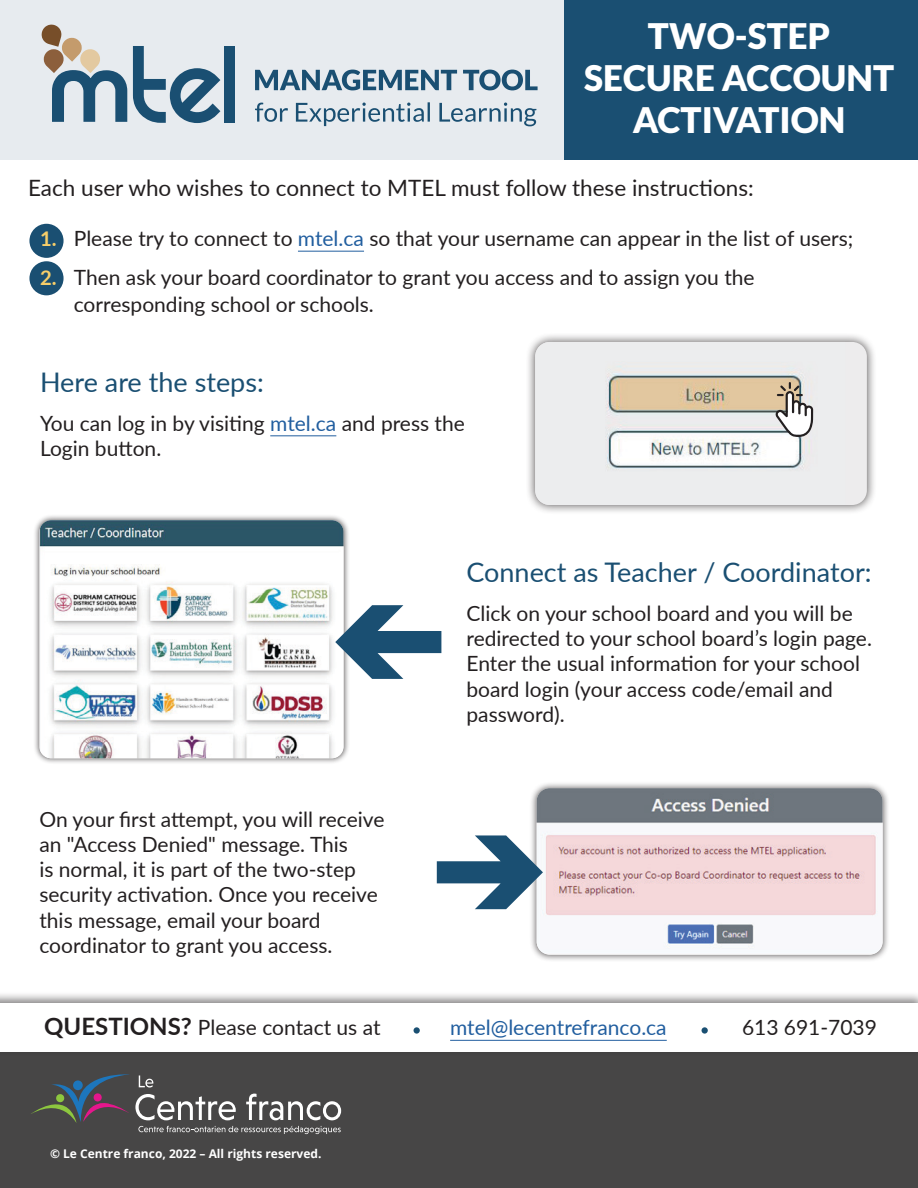
<style>
.page{position:relative;width:918px;height:1188px;background:#fff}
.page>*{position:absolute;margin:0;border:0;box-sizing:border-box;transform-origin:0 0}
.En_tete{font:900 35.25px/42.2px "Lato";color:#fff;text-align:center}
.t1{font:27px "Lato";color:#1a4f72}
.t2{font:22.5px "Lato";color:#231f20}
.t3{font:21px/25.2px "Lato";color:#231f20}
.t4{font:21px "Lato";color:#215e9f}
.t5{font:700 12px "Open Sans";color:#fff}
.s1{font-weight:700;font-size:20.25px;color:#f7ce69}
.s2{color:#215e9f}
.s3{font-weight:700;font-size:24px}
</style>
<div class="page">
<div style="left:0;top:1056px;width:918px;height:132px;background:#474646"></div>
<svg style="left:30px;top:1071px;width:311px;height:63px;background:#595a5b"></svg>
<div style="left:0;top:991px;width:918px;height:65px;background:#231f20;opacity:.54"></div>
<div style="left:0;top:1003px;width:918px;height:49px;background:#fff"></div>
<hr style="left:450px;top:1040px;width:217px;height:1px;background:#215e9f">
<div style="left:29px;top:261px;width:35px;height:34px;background:#1a4f72;border-radius:50%"></div>
<div style="left:29px;top:224px;width:35px;height:34px;background:#1a4f72;border-radius:50%"></div>
<hr style="left:270px;top:435px;width:66px;height:1px;background:#215e9f">
<div style="left:525px;top:332px;width:351px;height:183px;background:#231f20;opacity:.75"></div>
<div style="left:535px;top:342px;width:332px;height:163px;background:#edeced;border-radius:15px"></div>
<img style="left:535px;top:342px;width:279px;height:163px">
<div style="left:33px;top:514px;width:317px;height:250px;background:#231f20;opacity:.75"></div>
<img style="left:39px;top:520px;width:305px;height:238px">
<svg style="left:335px;top:605px;width:106px;height:74px"></svg>
<div style="left:529px;top:781px;width:361px;height:181px;background:#231f20;opacity:.75"></div>
<img style="left:537px;top:788px;width:346px;height:167px">
<svg style="left:437px;top:835px;width:106px;height:74px"></svg>
<div style="left:414px;top:1027px;width:6px;height:7px;background:#1a4f72;border-radius:50%"></div>
<div style="left:702px;top:1027px;width:6px;height:7px;background:#1a4f72;border-radius:50%"></div>
<div style="left:0;top:0;width:918px;height:160px;background:#e7ebef"></div>
<div style="left:565px;top:0;width:353px;height:160px;background:#1a4f72"></div>
<hr style="left:298px;top:251px;width:66px;height:1px;background:#215e9f">
<svg style="left:775px;top:382px;width:38px;height:55px"></svg>
<svg style="left:255px;top:102px;width:281px;height:24px"></svg>
<svg style="left:255px;top:70px;width:283px;height:20px"></svg>
<svg style="left:133px;top:46px;width:87px;height:77px"></svg>
<div style="left:224px;top:46px;width:11px;height:77px;background:#1a4f72"></div>
<svg style="left:42px;top:25px;width:85px;height:97px"></svg>
<h1 class="En_tete" style="left:584px;top:14px;width:312px">TWO-STEP<br>SECURE ACCOUNT<br>ACTIVATION</h1>
<p class="t2" style="left:28px;top:172px;width:727px">Each user who wishes to connect to MTEL must follow these instructions:</p>
<p class="t3" style="left:40px;top:225px;width:815px"><span class="s1">1.</span> Please try to connect to <span class="s2">mtel.ca</span> so that your username can appear in the list of users;</p>
<p class="t3" style="left:74px;top:263px;width:682px;line-height:27px;text-indent:-34px"><span class="s1">2.</span> Then ask your board coordinator to grant you access and to assign you the corresponding school or schools.</p>
<p class="t1" style="left:40px;top:363px;width:225px">Here are the steps:</p>
<p class="t3" style="left:40px;top:410px;width:426px">You can log in by visiting <span class="s2">mtel.ca</span> and press the<br>Login button.</p>
<p class="t3" style="left:39px;top:806px;width:347px">On your first attempt, you will receive an "Access Denied" message. This<br>is normal, it is part of the two-step security activation. Once you receive this message, email your board coordinator to grant you access.</p>
<p class="t1" style="left:466px;top:553px;width:407px">Connect as Teacher / Coordinator:</p>
<p class="t3" style="left:466px;top:600px;width:407px">Click on your school board and you will be redirected to your school board’s login page.<br>Enter the usual information for your school board login (your access code/email and password).</p>
<p class="t3" style="left:44px;top:1014px;width:338px"><span class="s3">QUESTIONS?</span> Please contact us at</p>
<p class="t4" style="left:450px;top:1013px;width:218px">mtel@lecentrefranco.ca</p>
<p class="t3" style="left:742px;top:1014px;width:136px">613 691-7039</p>
<p class="t5" style="left:50px;top:1146px;width:273px">© Le Centre franco, 2022 – All rights reserved.</p>
</div>
